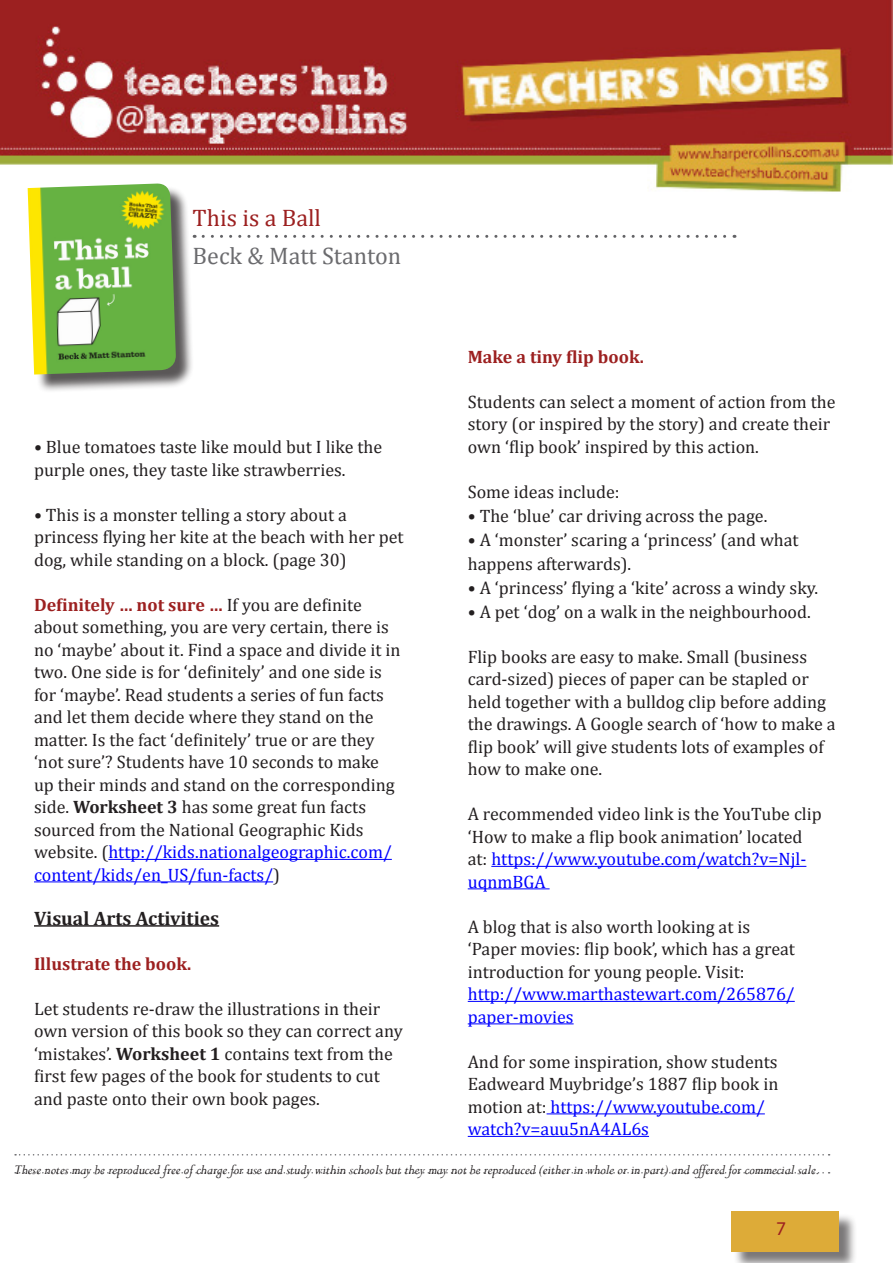
<style>
.page{position:relative;width:893px;height:1263px;background:#fff}
.page>*{position:absolute;margin:0;border:0;box-sizing:border-box;transform-origin:0 0}
.t1{font:24px "Cambria";color:#6b6b6e}
.t2{font:24px "Cambria";color:#9c2020}
.t3{font:700 19.5px "Cambria";color:#231f20}
.t4{font:19.5px "Myriad Pro";color:#9c2020}
.t5{font:18px/22.5px "Cambria";color:#231f20}
.t6{font:18px/22.5px "Cambria";color:#00f}
.t7{font:700 18px "Cambria";color:#9c2020}
.t8{font:italic 15px "Perpetua";color:#231f20}
.s1{font-weight:700;color:#9c2020}
.s2{font-weight:700}
.s3{color:#00f}
</style>
<div class="page">
<img style="left:0;top:0;width:893px;height:193px">
<div style="left:733px;top:1213px;width:125px;height:50px;background:#231f20;opacity:.6"></div>
<div style="left:731px;top:1211px;width:108px;height:40px;background:#ddab38"></div>
<svg style="left:15px;top:1154px;width:815px;height:1px"></svg>
<svg style="left:15px;top:1172px;width:815px;height:1px"></svg>
<svg style="left:203px;top:235px;width:532px;height:3px"></svg>
<div style="left:30px;top:186px;width:165px;height:207px;background:#231f20;opacity:.75"></div>
<img style="left:28px;top:184px;width:148px;height:191px">
<hr style="left:108px;top:859px;width:284px;height:1px;background:#00f">
<hr style="left:34px;top:881px;width:239px;height:1px;background:#00f">
<hr style="left:34px;top:925px;width:185px;height:2px;background:#231f20">
<hr style="left:491px;top:866px;width:315px;height:1px;background:#00f">
<hr style="left:468px;top:888px;width:82px;height:1px;background:#00f">
<hr style="left:468px;top:1001px;width:327px;height:1px;background:#00f">
<hr style="left:468px;top:1023px;width:106px;height:1px;background:#00f">
<hr style="left:547px;top:1113px;width:218px;height:1px;background:#00f">
<hr style="left:468px;top:1136px;width:181px;height:1px;background:#00f">
<h1 class="t2" style="left:193px;top:204px;width:130px">This is a Ball</h1>
<h1 class="t1" style="left:193px;top:242px;width:210px">Beck &amp; Matt Stanton</h1>
<p class="t5" style="left:34px;top:436px;width:350px">• Blue tomatoes taste like mould but I like the purple ones, they taste like strawberries.</p>
<p class="t5" style="left:34px;top:503px;width:371px">• This is a monster telling a story about a princess flying her kite at the beach with her pet dog, while standing on a block. (page 30)</p>
<p class="t5" style="left:34px;top:593px;width:368px"><span class="s1">Definitely … not sure …</span> If you are definite about something, you are very certain, there is no ‘maybe’ about it. Find a space and divide it in two. One side is for ‘definitely’ and one side is for ‘maybe’. Read students a series of fun facts and let them decide where they stand on the matter. Is the fact ‘definitely’ true or are they ‘not sure’? Students have 10 seconds to make up their minds and stand on the corresponding side. <span class="s2">Worksheet 3</span> has some great fun facts sourced from the National Geographic Kids website. (<span class="s3">http://kids.nationalgeographic.com/ content/kids/en_US/fun-facts/</span>)</p>
<p class="t3" style="left:34px;top:904px;width:187px">Visual Arts Activities</p>
<p class="t7" style="left:34px;top:951px;width:159px">Illustrate the book.</p>
<p class="t5" style="left:34px;top:997px;width:370px">Let students re-draw the illustrations in their own version of this book so they can correct any ‘mistakes’. <span class="s2">Worksheet 1</span> contains text from the first few pages of the book for students to cut and paste onto their own book pages.</p>
<p class="t7" style="left:468px;top:344px;width:178px">Make a tiny flip book.</p>
<p class="t5" style="left:468px;top:390px;width:369px">Students can select a moment of action from the story (or inspired by the story) and create their own ‘flip book’ inspired by this action.</p>
<p class="t5" style="left:468px;top:480px;width:153px">Some ideas include:</p>
<p class="t5" style="left:468px;top:504px;width:301px">• The ‘blue’ car driving across the page.</p>
<p class="t5" style="left:468px;top:527px;width:332px;line-height:24px">• A ‘monster’ scaring a ‘princess’ (and what happens afterwards).</p>
<p class="t5" style="left:468px;top:576px;width:352px">• A ‘princess’ flying a ‘kite’ across a windy sky.</p>
<p class="t5" style="left:468px;top:600px;width:345px">• A pet ‘dog’ on a walk in the neighbourhood.</p>
<p class="t5" style="left:468px;top:645px;width:369px">Flip books are easy to make. Small (business card-sized) pieces of paper can be stapled or held together with a bulldog clip before adding the drawings. A Google search of ‘how to make a flip book’ will give students lots of examples of how to make one.</p>
<p class="t5" style="left:468px;top:803px;width:356px">A recommended video link is the YouTube clip ‘How to make a flip book animation’ located at: <span class="s3">https://www.youtube.com/watch?v=Njl&shy;uqnmBGA</span></p>
<p class="t5" style="left:468px;top:915px;width:329px">A blog that is also worth looking at is ‘Paper movies: flip book’, which has a great introduction for young people. Visit:</p>
<p class="t6" style="left:468px;top:983px;width:329px">http://www.marthastewart.com/265876/ paper-movies</p>
<p class="t5" style="left:468px;top:1050px;width:312px">And for some inspiration, show students Eadweard Muybridge’s 1887 flip book in motion at: <span class="s3">https://www.youtube.com/ watch?v=auu5nA4AL6s</span></p>
<p class="t8" style="left:14px;top:1160px;width:807px">These notes may be reproduced free of charge for use and study within schools but they may not be reproduced (either in whole or in part) and offered for commecial sale.</p>
<p class="t4" style="left:776px;top:1216px;width:12px">7</p>
</div>
